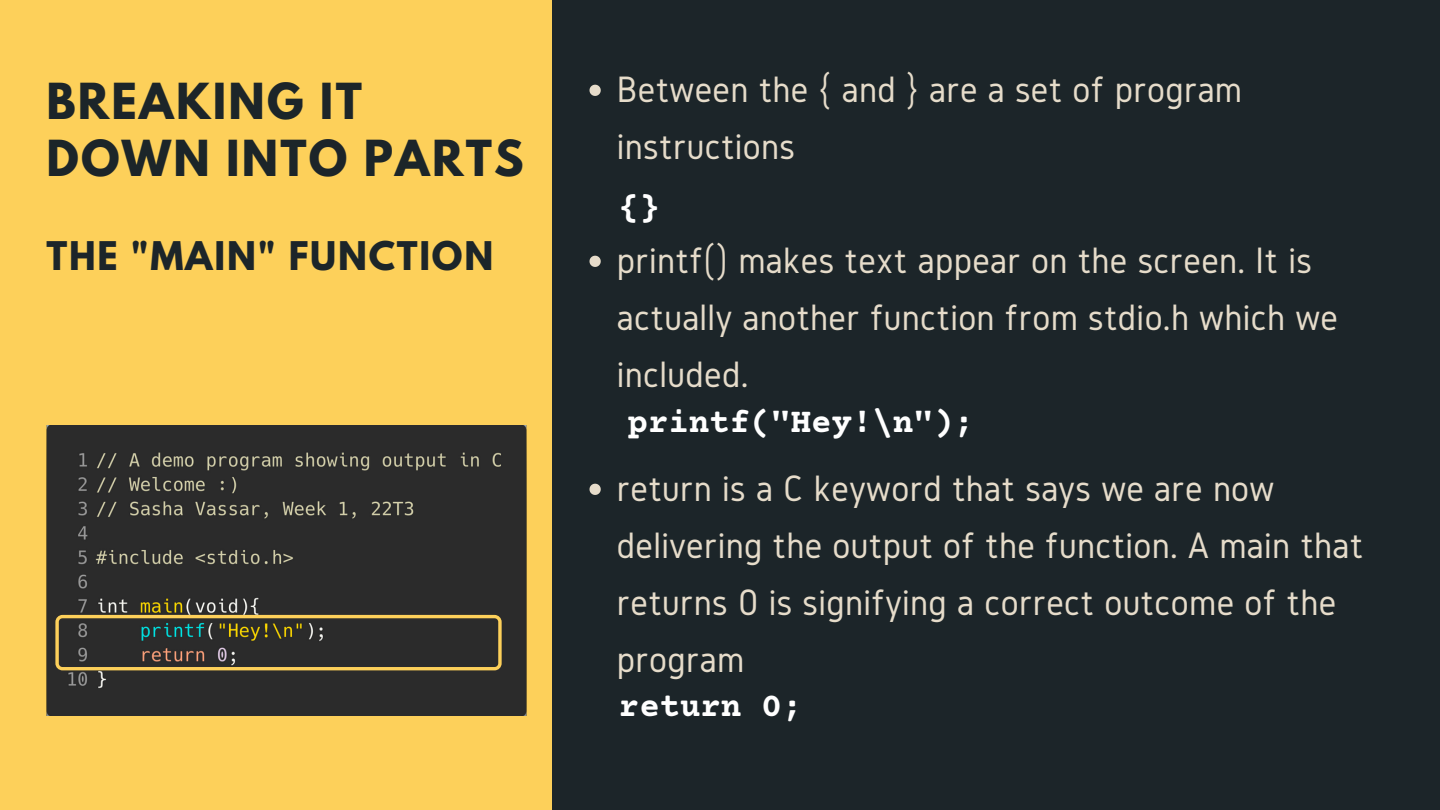
<style>
.page{position:relative;width:1440px;height:810px;background:#1c2529}
.page>*{position:absolute;margin:0;border:0;box-sizing:border-box;transform-origin:0 0}
.t1{font:700 44px/57px "League Spartan";letter-spacing:.05em;color:#1c2529}
.t2{font:38.2px/57px "Gidole";letter-spacing:.01em;color:#e6dcca}
.t3{font:700 35px "League Spartan";letter-spacing:.05em;color:#1c2529}
.t4{font:700 34px "Courier Prime";color:#fff}
</style>
<div class="page">
<div style="left:0;top:0;width:552px;height:810px;background:#fdd05a"></div>
<svg style="left:590px;top:85px;width:11px;height:11px"></svg>
<svg style="left:590px;top:256px;width:11px;height:11px"></svg>
<svg style="left:590px;top:484px;width:11px;height:11px"></svg>
<img style="left:46px;top:425px;width:480px;height:290px">
<svg style="left:55px;top:615px;width:447px;height:55px;background:#4a4634"></svg>
<p class="t1" style="left:46px;top:79px;width:479px">BREAKING IT<br>DOWN INTO PARTS</p>
<p class="t3" style="left:46px;top:239px;width:448px">THE "MAIN" FUNCTION</p>
<p class="t2" style="left:617px;top:60px;width:627px">Between the { and } are a set of program instructions</p>
<p class="t4" style="left:619px;top:190px;width:42px">{}</p>
<p class="t2" style="left:617px;top:231px;width:723px">printf() makes text appear on the screen. It is actually another function from stdio.h which we included.</p>
<p class="t4" style="left:628px;top:406px;width:348px">printf("Hey!\n");</p>
<p class="t2" style="left:617px;top:459px;width:748px">return is a C keyword that says we are now delivering the output of the function. A main that returns 0 is signifying a correct outcome of the program</p>
<p class="t4" style="left:619px;top:689px;width:185px">return 0;</p>
</div>
